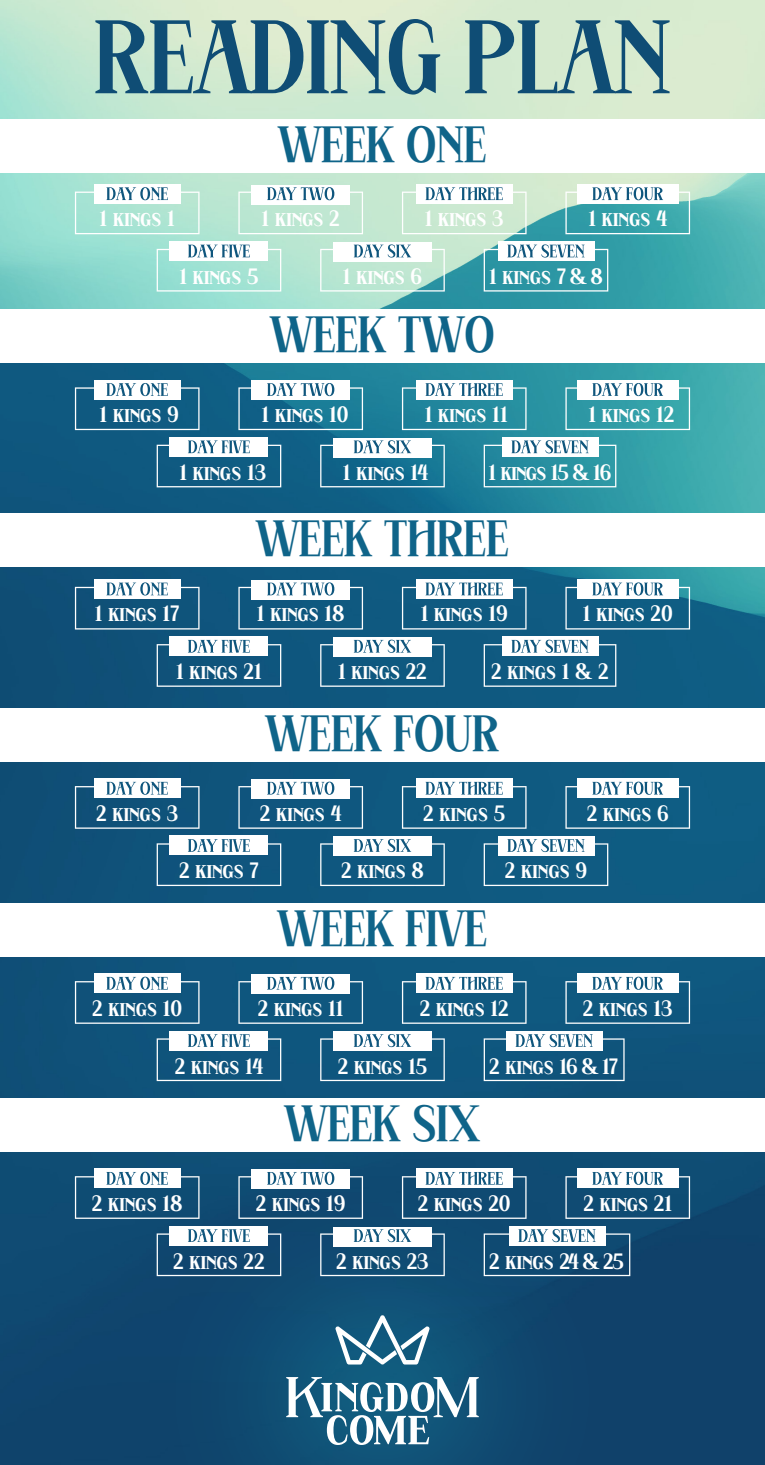
<style>
.page{position:relative;width:765px;height:1465px;background:#fff}
.page>*{position:absolute;margin:0;border:0;box-sizing:border-box;transform-origin:0 0}
.t1{font:88.88px "Hatem";color:#0f4d75}
.t2{font:43.75px "Hatem";color:#0f6489}
.t3{font:22.25px "Hatem";color:#fff}
.t4{font:22.25px "Hatem";letter-spacing:-.04em;color:#fff}
</style>
<div class="page">
<img style="left:0;top:0;width:765px;height:1464px">
<div style="left:0;top:119px;width:765px;height:53px;background:#fff"></div>
<div style="left:0;top:309px;width:765px;height:53px;background:#fff"></div>
<div style="left:0;top:513px;width:765px;height:53px;background:#fff"></div>
<div style="left:0;top:708px;width:765px;height:53px;background:#fff"></div>
<div style="left:0;top:903px;width:765px;height:53px;background:#fff"></div>
<div style="left:0;top:1098px;width:765px;height:53px;background:#fff"></div>
<img style="left:84px;top:1151px;width:597px;height:313px">
<svg style="left:286px;top:1376px;width:193px;height:68px"></svg>
<svg style="left:335px;top:1314px;width:95px;height:50px"></svg>
<div style="left:94px;top:184px;width:87px;height:20px;background:#fff"></div>
<div style="left:251px;top:185px;width:99px;height:20px;background:#fff"></div>
<div style="left:416px;top:184px;width:97px;height:20px;background:#fff"></div>
<div style="left:577px;top:184px;width:102px;height:20px;background:#fff"></div>
<svg style="left:75px;top:187px;width:125px;height:47px"></svg>
<svg style="left:238px;top:187px;width:125px;height:47px"></svg>
<svg style="left:402px;top:187px;width:125px;height:47px"></svg>
<svg style="left:565px;top:187px;width:125px;height:47px"></svg>
<div style="left:170px;top:241px;width:98px;height:20px;background:#fff"></div>
<div style="left:333px;top:242px;width:99px;height:20px;background:#fff"></div>
<div style="left:498px;top:241px;width:96px;height:20px;background:#fff"></div>
<svg style="left:157px;top:244px;width:124px;height:47px"></svg>
<svg style="left:320px;top:244px;width:125px;height:47px"></svg>
<svg style="left:484px;top:244px;width:124px;height:47px"></svg>
<div style="left:94px;top:379px;width:87px;height:20px;background:#fff"></div>
<div style="left:251px;top:380px;width:99px;height:20px;background:#fff"></div>
<div style="left:416px;top:379px;width:97px;height:20px;background:#fff"></div>
<div style="left:577px;top:379px;width:102px;height:20px;background:#fff"></div>
<svg style="left:75px;top:383px;width:125px;height:47px"></svg>
<svg style="left:238px;top:383px;width:125px;height:47px"></svg>
<svg style="left:402px;top:383px;width:125px;height:47px"></svg>
<svg style="left:565px;top:383px;width:125px;height:47px"></svg>
<div style="left:170px;top:437px;width:98px;height:20px;background:#fff"></div>
<div style="left:333px;top:438px;width:99px;height:19px;background:#fff"></div>
<div style="left:502px;top:437px;width:96px;height:20px;background:#fff"></div>
<svg style="left:157px;top:440px;width:124px;height:47px"></svg>
<svg style="left:320px;top:440px;width:125px;height:47px"></svg>
<svg style="left:484px;top:440px;width:132px;height:47px"></svg>
<div style="left:94px;top:778px;width:87px;height:20px;background:#fff"></div>
<div style="left:251px;top:779px;width:99px;height:20px;background:#fff"></div>
<div style="left:416px;top:778px;width:97px;height:20px;background:#fff"></div>
<div style="left:577px;top:778px;width:102px;height:20px;background:#fff"></div>
<svg style="left:75px;top:781px;width:125px;height:47px"></svg>
<svg style="left:238px;top:781px;width:125px;height:47px"></svg>
<svg style="left:402px;top:781px;width:125px;height:47px"></svg>
<svg style="left:565px;top:781px;width:125px;height:47px"></svg>
<div style="left:170px;top:835px;width:98px;height:20px;background:#fff"></div>
<div style="left:333px;top:836px;width:99px;height:20px;background:#fff"></div>
<div style="left:498px;top:835px;width:96px;height:20px;background:#fff"></div>
<svg style="left:157px;top:839px;width:124px;height:46px"></svg>
<svg style="left:320px;top:838px;width:125px;height:47px"></svg>
<svg style="left:484px;top:838px;width:124px;height:47px"></svg>
<div style="left:94px;top:973px;width:87px;height:20px;background:#fff"></div>
<div style="left:251px;top:974px;width:99px;height:20px;background:#fff"></div>
<div style="left:416px;top:973px;width:97px;height:20px;background:#fff"></div>
<div style="left:577px;top:973px;width:102px;height:20px;background:#fff"></div>
<svg style="left:75px;top:976px;width:125px;height:47px"></svg>
<svg style="left:238px;top:976px;width:125px;height:47px"></svg>
<svg style="left:402px;top:976px;width:125px;height:47px"></svg>
<svg style="left:565px;top:976px;width:125px;height:47px"></svg>
<div style="left:170px;top:1030px;width:98px;height:20px;background:#fff"></div>
<div style="left:333px;top:1031px;width:99px;height:20px;background:#fff"></div>
<div style="left:506px;top:1030px;width:97px;height:20px;background:#fff"></div>
<svg style="left:157px;top:1034px;width:124px;height:46px"></svg>
<svg style="left:320px;top:1033px;width:125px;height:47px"></svg>
<svg style="left:484px;top:1033px;width:141px;height:47px"></svg>
<div style="left:94px;top:1168px;width:87px;height:20px;background:#fff"></div>
<div style="left:251px;top:1169px;width:99px;height:19px;background:#fff"></div>
<div style="left:416px;top:1168px;width:97px;height:20px;background:#fff"></div>
<div style="left:577px;top:1168px;width:102px;height:20px;background:#fff"></div>
<svg style="left:75px;top:1171px;width:125px;height:47px"></svg>
<svg style="left:238px;top:1171px;width:125px;height:47px"></svg>
<svg style="left:402px;top:1171px;width:125px;height:47px"></svg>
<svg style="left:565px;top:1171px;width:125px;height:47px"></svg>
<div style="left:170px;top:1225px;width:98px;height:20px;background:#fff"></div>
<div style="left:333px;top:1226px;width:99px;height:20px;background:#fff"></div>
<div style="left:509px;top:1225px;width:96px;height:20px;background:#fff"></div>
<svg style="left:157px;top:1228px;width:124px;height:47px"></svg>
<svg style="left:320px;top:1228px;width:125px;height:47px"></svg>
<svg style="left:484px;top:1228px;width:146px;height:47px"></svg>
<div style="left:94px;top:579px;width:87px;height:20px;background:#fff"></div>
<div style="left:251px;top:580px;width:99px;height:20px;background:#fff"></div>
<div style="left:416px;top:579px;width:97px;height:20px;background:#fff"></div>
<div style="left:577px;top:579px;width:102px;height:20px;background:#fff"></div>
<svg style="left:75px;top:582px;width:125px;height:47px"></svg>
<svg style="left:238px;top:582px;width:125px;height:47px"></svg>
<svg style="left:402px;top:582px;width:125px;height:47px"></svg>
<svg style="left:565px;top:582px;width:125px;height:47px"></svg>
<div style="left:170px;top:636px;width:98px;height:20px;background:#fff"></div>
<div style="left:333px;top:637px;width:99px;height:20px;background:#fff"></div>
<div style="left:502px;top:636px;width:96px;height:20px;background:#fff"></div>
<svg style="left:157px;top:639px;width:124px;height:47px"></svg>
<svg style="left:320px;top:639px;width:125px;height:47px"></svg>
<svg style="left:484px;top:639px;width:132px;height:47px"></svg>
<h1 class="t1" style="left:95px;top:-3px;width:577px">READING PLAN</h1>
<h2 class="t2" style="left:279px;top:115px;width:209px">WEEK ONE</h2>
<p class="t3" style="left:100px;top:205px;width:77px">1 kings 1</p>
<p class="t3" style="left:262px;top:205px;width:80px">1 kings 2</p>
<p class="t3" style="left:425px;top:205px;width:81px">1 kings 3</p>
<p class="t3" style="left:588px;top:205px;width:80px">1 kings 4</p>
<p class="t3" style="left:179px;top:262px;width:81px">1 kings 5</p>
<p class="t3" style="left:343px;top:262px;width:81px">1 kings 6</p>
<p class="t3" style="left:489px;top:262px;width:115px">1 kings 7 &amp; 8</p>
<h2 class="t2" style="left:270px;top:304px;width:226px">WEEK TWO</h2>
<p class="t3" style="left:100px;top:400px;width:81px">1 kings 9</p>
<p class="t3" style="left:262px;top:400px;width:89px">1 kings 10</p>
<p class="t3" style="left:425px;top:400px;width:85px">1 kings 11</p>
<p class="t3" style="left:588px;top:400px;width:87px">1 kings 12</p>
<p class="t3" style="left:179px;top:458px;width:88px">1 kings 13</p>
<p class="t3" style="left:343px;top:458px;width:87px">1 kings 14</p>
<p class="t4" style="left:489px;top:458px;width:125px">1 kings 15 &amp; 16</p>
<h2 class="t2" style="left:256px;top:508px;width:254px">WEEK THREE</h2>
<p class="t3" style="left:95px;top:600px;width:86px">1 kings 17</p>
<p class="t3" style="left:257px;top:600px;width:89px">1 kings 18</p>
<p class="t3" style="left:421px;top:600px;width:89px">1 kings 19</p>
<p class="t3" style="left:583px;top:600px;width:91px">1 kings 20</p>
<p class="t3" style="left:176px;top:657px;width:87px">1 kings 21</p>
<p class="t3" style="left:338px;top:657px;width:90px">1 kings 22</p>
<p class="t3" style="left:491px;top:657px;width:119px">2 kings 1 &amp; 2</p>
<h2 class="t2" style="left:266px;top:703px;width:235px">WEEK FOUR</h2>
<p class="t3" style="left:96px;top:799px;width:83px">2 kings 3</p>
<p class="t3" style="left:260px;top:799px;width:83px">2 kings 4</p>
<p class="t3" style="left:423px;top:799px;width:83px">2 kings 5</p>
<p class="t3" style="left:587px;top:799px;width:84px">2 kings 6</p>
<p class="t3" style="left:179px;top:857px;width:81px">2 kings 7</p>
<p class="t3" style="left:341px;top:857px;width:84px">2 kings 8</p>
<p class="t3" style="left:505px;top:857px;width:84px">2 kings 9</p>
<h2 class="t2" style="left:278px;top:898px;width:211px">WEEK FIVE</h2>
<p class="t3" style="left:92px;top:994px;width:91px">2 kings 10</p>
<p class="t3" style="left:258px;top:994px;width:87px">2 kings 11</p>
<p class="t3" style="left:420px;top:994px;width:90px">2 kings 12</p>
<p class="t3" style="left:583px;top:994px;width:91px">2 kings 13</p>
<p class="t3" style="left:175px;top:1051px;width:90px">2 kings 14</p>
<p class="t3" style="left:338px;top:1051px;width:91px">2 kings 15</p>
<p class="t3" style="left:489px;top:1051px;width:131px">2 kings 16 &amp; 17</p>
<h2 class="t2" style="left:285px;top:1093px;width:197px">WEEK SIX</h2>
<p class="t3" style="left:92px;top:1189px;width:92px">2 kings 18</p>
<p class="t3" style="left:256px;top:1189px;width:91px">2 kings 19</p>
<p class="t3" style="left:418px;top:1189px;width:94px">2 kings 20</p>
<p class="t3" style="left:583px;top:1189px;width:90px">2 kings 21</p>
<p class="t3" style="left:173px;top:1246px;width:93px">2 kings 22</p>
<p class="t3" style="left:336px;top:1246px;width:94px">2 kings 23</p>
<p class="t3" style="left:489px;top:1246px;width:136px">2 kings 24 &amp; 25</p>
</div>
